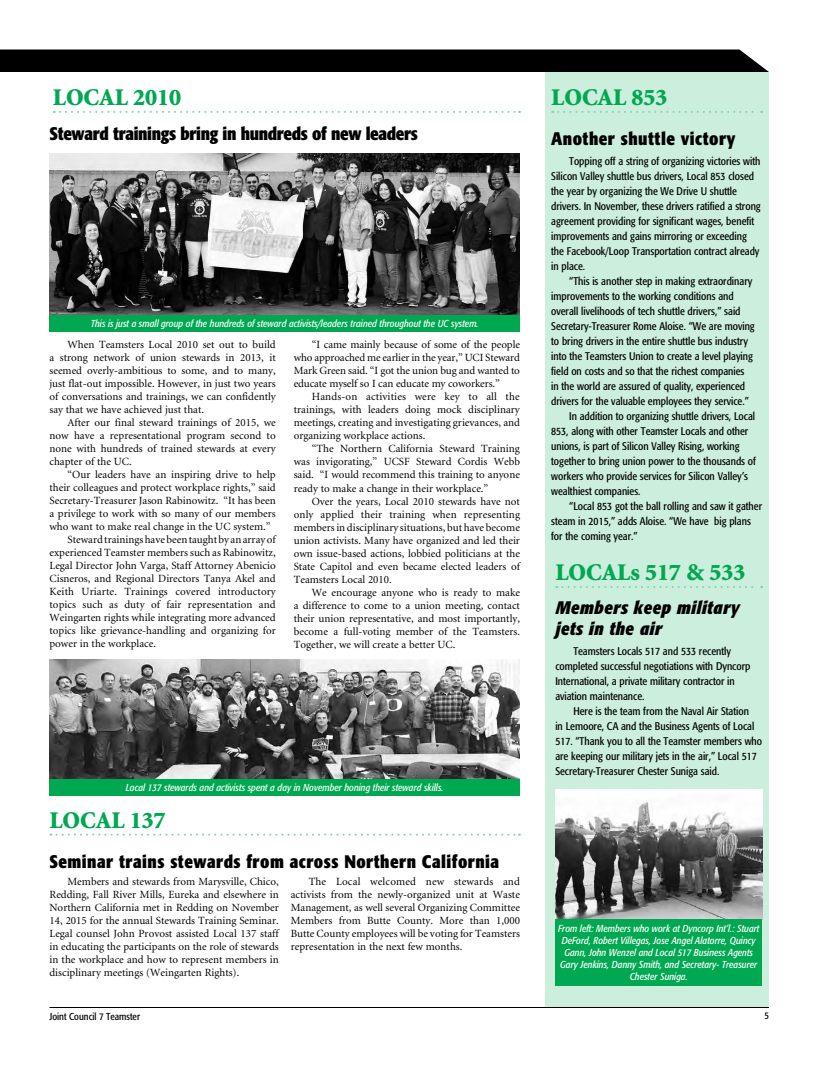
<style>
.page{position:relative;width:819px;height:1080px;background:#fff}
.page>*{position:absolute;margin:0;border:0;box-sizing:border-box;transform-origin:0 0}
.t1{font:900 24px "Minion";color:#00a851}
.t2{font:700 condensed 18px "Formata";letter-spacing:.025em;color:#000}
.t3{font:700 condensed 18px "Formata";letter-spacing:-.02em;color:#000}
.t4{font:italic 700 condensed 18px/21px "Formata";letter-spacing:.025em;color:#000}
.t5{font:11px/13px "Minion";color:#000;text-align:justify}
.t6{font:condensed 11px/15px "Formata";color:#000}
.t7{font:italic condensed 10px/12px "Formata";color:#fff;text-align:center}
.t8{font:condensed 10px "Formata";color:#000}
</style>
<div class="page">
<div style="left:545px;top:72px;width:224px;height:936px;background:#cceedc"></div>
<hr style="left:50px;top:1007px;width:719px;height:1px;background:#000">
<div style="left:0;top:50px;width:769px;height:22px;background:#000"></div>
<svg style="left:54px;top:111px;width:466px;height:2px"></svg>
<svg style="left:556px;top:586px;width:206px;height:2px"></svg>
<svg style="left:552px;top:111px;width:210px;height:2px"></svg>
<img style="left:50px;top:153px;width:470px;height:162px">
<img style="left:555px;top:790px;width:207px;height:129px">
<img style="left:50px;top:659px;width:470px;height:120px">
<svg style="left:57px;top:834px;width:463px;height:2px"></svg>
<div style="left:50px;top:779px;width:470px;height:17px;background:#00a851"></div>
<div style="left:555px;top:919px;width:207px;height:67px;background:#00a851"></div>
<div style="left:50px;top:315px;width:470px;height:17px;background:#00a851"></div>
<h1 class="t1" style="left:53px;top:85px;width:130px">LOCAL 2010</h1>
<h2 class="t3" style="left:50px;top:123px;width:370px">Steward trainings bring in hundreds of new leaders</h2>
<p class="t7" style="left:91px;top:318px;width:389px">This is just a small group of the hundreds of steward activists/leaders trained throughout the UC system.</p>
<p class="t5" style="left:50px;top:339px;width:228px;text-indent:18px">When Teamsters Local 2010 set out to build a strong network of union stewards in 2013, it seemed overly-ambitious to some, and to many, just flat-out impossible. However, in just two years of conversations and trainings, we can confidently say that we have achieved just that.</p>
<p class="t5" style="left:50px;top:417px;width:228px;text-indent:18px">After our final steward trainings of 2015, we now have a representational program second to none with hundreds of trained stewards at every chapter of the UC.</p>
<p class="t5" style="left:68px;top:469px;width:210px">“Our leaders have an inspiring drive to help</p>
<p class="t5" style="left:50px;top:482px;width:228px">their colleagues and protect workplace rights,” said</p>
<p class="t5" style="left:50px;top:495px;width:228px">Secretary-Treasurer Jason Rabinowitz. “It has been</p>
<p class="t5" style="left:50px;top:508px;width:228px">a privilege to work with so many of our members</p>
<p class="t5" style="left:50px;top:521px;width:223px">who want to make real change in the UC system.”</p>
<p class="t5" style="left:68px;top:534px;width:210px">Steward trainings have been taught by an array of</p>
<p class="t5" style="left:50px;top:547px;width:228px">experienced Teamster members such as Rabinowitz,</p>
<p class="t5" style="left:50px;top:560px;width:228px">Legal Director John Varga, Staff Attorney Abenicio</p>
<p class="t5" style="left:50px;top:573px;width:228px">Cisneros, and Regional Directors Tanya Akel and</p>
<p class="t5" style="left:50px;top:586px;width:228px">Keith Uriarte. Trainings covered introductory</p>
<p class="t5" style="left:50px;top:599px;width:228px">topics such as duty of fair representation and</p>
<p class="t5" style="left:50px;top:612px;width:228px">Weingarten rights while integrating more advanced</p>
<p class="t5" style="left:50px;top:625px;width:228px">topics like grievance-handling and organizing for</p>
<p class="t5" style="left:50px;top:638px;width:108px">power in the workplace.</p>
<p class="t5" style="left:294px;top:339px;width:228px;text-indent:18px">“I came mainly because of some of the people who approached me earlier in the year,” UCI Steward Mark Green said. “I got the union bug and wanted to educate myself so I can educate my coworkers.”</p>
<p class="t5" style="left:294px;top:391px;width:228px;text-indent:18px">Hands-on activities were key to all the trainings, with leaders doing mock disciplinary meetings, creating and investigating grievances, and organizing workplace actions.</p>
<p class="t5" style="left:294px;top:443px;width:228px;text-indent:18px">“The Northern California Steward Training was invigorating,” UCSF Steward Cordis Webb said. “I would recommend this training to anyone ready to make a change in their workplace.”</p>
<p class="t5" style="left:294px;top:495px;width:228px;text-indent:18px">Over the years, Local 2010 stewards have not only applied their training when representing members in disciplinary situations, but have become union activists. Many have organized and led their own issue-based actions, lobbied politicians at the State Capitol and even became elected leaders of Teamsters Local 2010.</p>
<p class="t5" style="left:294px;top:586px;width:228px;text-indent:18px">We encourage anyone who is ready to make a difference to come to a union meeting, contact their union representative, and most importantly, become a full-voting member of the Teamsters.<br>Together, we will create a better UC.</p>
<p class="t7" style="left:126px;top:782px;width:319px">Local 137 stewards and activists spent a day in November honing their steward skills.</p>
<h1 class="t1" style="left:50px;top:808px;width:118px">LOCAL 137</h1>
<h2 class="t2" style="left:50px;top:850px;width:451px">Seminar trains stewards from across Northern California</h2>
<p class="t5" style="left:50px;top:876px;width:231px;text-indent:18px">Members and stewards from Marysville, Chico, Redding, Fall River Mills, Eureka and elsewhere in Northern California met in Redding on November 14, 2015 for the annual Stewards Training Seminar.<br>Legal counsel John Provost assisted Local 137 staff in educating the participants on the role of stewards in the workplace and how to represent members in disciplinary meetings (Weingarten Rights).</p>
<p class="t5" style="left:291px;top:876px;width:231px;text-indent:18px">The Local welcomed new stewards and activists from the newly-organized unit at Waste Management, as well several Organizing Committee Members from Butte County. More than 1,000<br>Butte County employees will be voting for Teamsters representation in the next few months.</p>
<h1 class="t1" style="left:551px;top:85px;width:118px">LOCAL 853</h1>
<h2 class="t2" style="left:551px;top:128px;width:186px">Another shuttle victory</h2>
<p class="t6" style="left:551px;top:153px;width:211px;text-indent:18px">Topping off a string of organizing victories with Silicon Valley shuttle bus drivers, Local 853 closed the year by organizing the We Drive U shuttle drivers. In November, these drivers ratified a strong agreement providing for significant wages, benefit improvements and gains mirroring or exceeding the Facebook/Loop Transportation contract already in place.</p>
<p class="t6" style="left:569px;top:273px;width:185px">“This is another step in making extraordinary</p>
<p class="t6" style="left:551px;top:288px;width:184px">improvements to the working conditions and</p>
<p class="t6" style="left:551px;top:303px;width:191px">overall livelihoods of tech shuttle drivers,” said</p>
<p class="t6" style="left:551px;top:318px;width:205px">Secretary-Treasurer Rome Aloise. “We are moving</p>
<p class="t6" style="left:551px;top:333px;width:198px">to bring drivers in the entire shuttle bus industry</p>
<p class="t6" style="left:551px;top:348px;width:203px">into the Teamsters Union to create a level playing</p>
<p class="t6" style="left:551px;top:363px;width:195px">field on costs and so that the richest companies</p>
<p class="t6" style="left:551px;top:378px;width:195px">in the world are assured of quality, experienced</p>
<p class="t6" style="left:551px;top:393px;width:199px">drivers for the valuable employees they service.”</p>
<p class="t6" style="left:569px;top:408px;width:187px">In addition to organizing shuttle drivers, Local</p>
<p class="t6" style="left:551px;top:423px;width:199px">853, along with other Teamster Locals and other</p>
<p class="t6" style="left:551px;top:438px;width:190px">unions, is part of Silicon Valley Rising, working</p>
<p class="t6" style="left:551px;top:453px;width:206px">together to bring union power to the thousands of</p>
<p class="t6" style="left:551px;top:468px;width:198px">workers who provide services for Silicon Valley’s</p>
<p class="t6" style="left:551px;top:483px;width:91px">wealthiest companies.</p>
<p class="t6" style="left:569px;top:498px;width:194px">“Local 853 got the ball rolling and saw it gather</p>
<p class="t6" style="left:551px;top:513px;width:201px">steam in 2015,” adds Aloise. “We have big plans</p>
<p class="t6" style="left:551px;top:528px;width:88px">for the coming year.”</p>
<h1 class="t1" style="left:555px;top:560px;width:192px">LOCALs 517 &amp; 533</h1>
<h2 class="t4" style="left:555px;top:597px;width:186px">Members keep military jets in the air</h2>
<p class="t6" style="left:555px;top:643px;width:197px;text-indent:18px">Teamsters Locals 517 and 533 recently completed successful negotiations with Dyncorp International, a private military contractor in aviation maintenance.</p>
<p class="t6" style="left:555px;top:703px;width:208px;text-indent:18px">Here is the team from the Naval Air Station<br>in Lemoore, CA and the Business Agents of Local 517. “Thank you to all the Teamster members who are keeping our military jets in the air,” Local 517<br>Secretary-Treasurer Chester Suniga said.</p>
<p class="t7" style="left:558px;top:923px;width:203px">From left: Members who work at Dyncorp Int’l.: Stuart DeFord, Robert Villegas, Jose Angel Alatorre, Quincy Gann, John Wenzel and Local 517 Business Agents Gary Jenkins, Danny Smith, and Secretary- Treasurer Chester Suniga.</p>
<p class="t8" style="left:50px;top:1010px;width:92px">Joint Council 7 Teamster</p>
<p class="t8" style="left:764px;top:1010px;width:6px">5</p>
</div>
